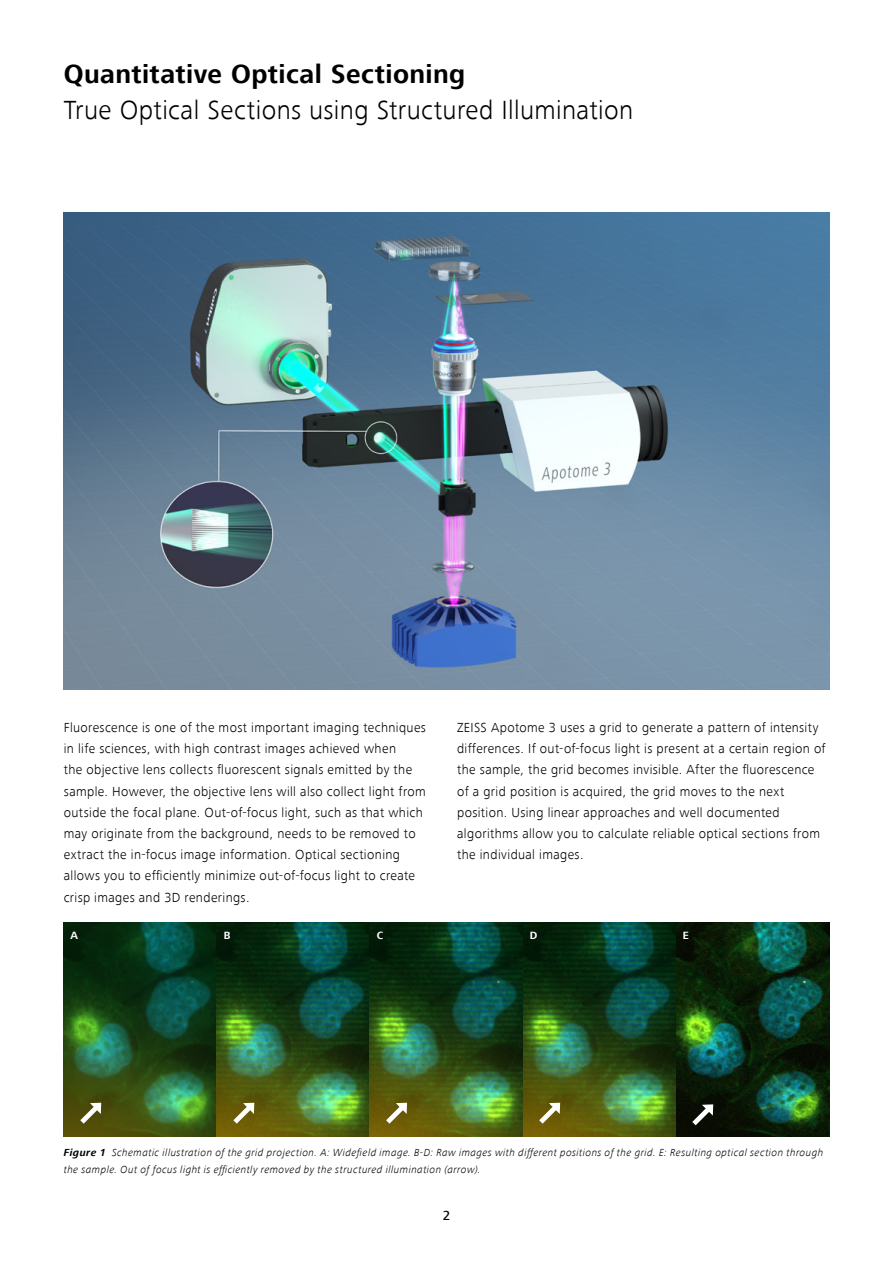
<style>
.page{position:relative;width:893px;height:1263px;background:#fff}
.page>*{position:absolute;margin:0;border:0;box-sizing:border-box;transform-origin:0 0}
.t1{font:300 27px "ZEISS Frutiger Next W1 G";letter-spacing:.015em;color:#000}
.t2{font:700 27px "ZEISS Frutiger Next W1 G";letter-spacing:.015em;color:#000}
.t3{font:300 13.5px/21.1px "ZEISS Frutiger Next W1 G";letter-spacing:.03em;color:#000}
.t4{font:500 13.5px "ZEISS Frutiger Next W1 G";color:#000}
.t5{font:700 10.8px "ZEISS Frutiger Next W1 G";color:#fff}
.t6{font:italic 300 10.5px/16.5px "ZEISS Frutiger Next W1 G";letter-spacing:.04em;color:#000}
.s1{font-weight:700}
</style>
<div class="page">
<img style="left:64px;top:213px;width:765px;height:476px">
<img style="left:64px;top:923px;width:765px;height:213px">
<svg style="left:687px;top:1102px;width:29px;height:28px"></svg>
<svg style="left:534px;top:1100px;width:28px;height:29px"></svg>
<svg style="left:228px;top:1100px;width:29px;height:29px"></svg>
<svg style="left:381px;top:1100px;width:28px;height:29px"></svg>
<svg style="left:75px;top:1100px;width:29px;height:29px"></svg>
<h1 class="t2" style="left:64px;top:59px;width:403px">Quantitative Optical Sectioning</h1>
<h1 class="t1" style="left:64px;top:95px;width:571px">True Optical Sections using Structured Illumination</h1>
<p class="t3" style="left:64px;top:717px;width:364px">Fluorescence is one of the most important imaging techniques in life sciences, with high contrast images achieved when<br>the objective lens collects fluorescent signals emitted by the sample. However, the objective lens will also collect light from outside the focal plane. Out-of-focus light, such as that which may originate from the background, needs to be removed to extract the in-focus image information. Optical sectioning allows you to efficiently minimize out-of-focus light to create crisp images and 3D renderings.</p>
<p class="t3" style="left:457px;top:717px;width:370px">ZEISS Apotome 3 uses a grid to generate a pattern of intensity differences. If out-of-focus light is present at a certain region of the sample, the grid becomes invisible. After the fluorescence of a grid position is acquired, the grid moves to the next position. Using linear approaches and well documented algorithms allow you to calculate reliable optical sections from the individual images.</p>
<p class="t5" style="left:71px;top:930px;width:9px">A</p>
<p class="t5" style="left:224px;top:930px;width:8px">B</p>
<p class="t5" style="left:377px;top:930px;width:8px">C</p>
<p class="t5" style="left:530px;top:930px;width:9px">D</p>
<p class="t5" style="left:683px;top:930px;width:8px">E</p>
<p class="t6" style="left:64px;top:1145px;width:761px"><span class="s1">Figure 1</span> Schematic illustration of the grid projection. A: Widefield image. B-D: Raw images with different positions of the grid. E: Resulting optical section through the sample. Out of focus light is efficiently removed by the structured illumination (arrow).</p>
<p class="t4" style="left:443px;top:1208px;width:9px">2</p>
</div>
